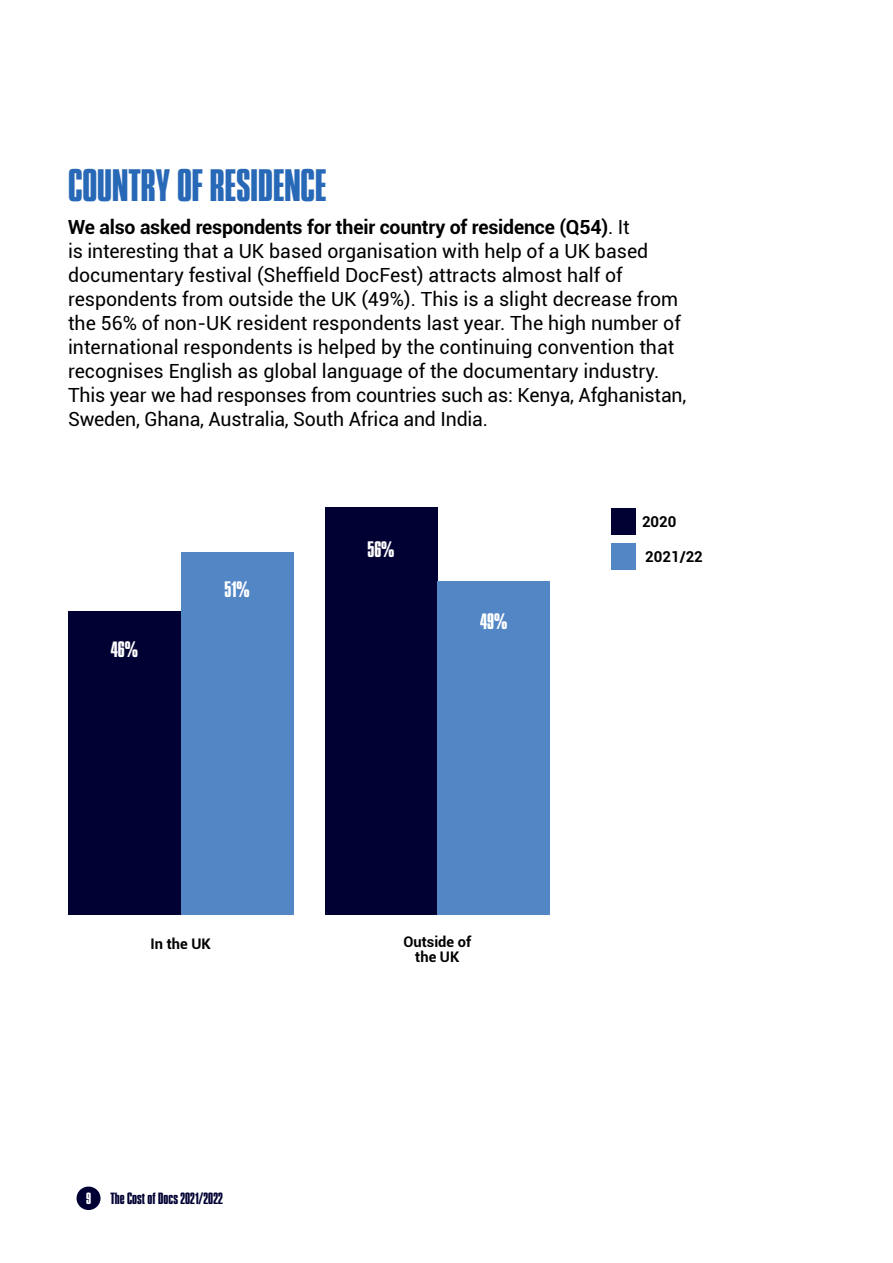
<style>
.page{position:relative;width:893px;height:1263px;background:#fff}
.page>*{position:absolute;margin:0;border:0;box-sizing:border-box;transform-origin:0 0}
.t1{font:39px "Press Gothic W01";color:#2768b7}
.t2{font:19.5px/24px "Roboto";color:#000}
.t3{font:19.2px "Press Gothic W01";color:#fff}
.t4{font:700 15px "Roboto";color:#000}
.t5{font:700 14.7px/15px "Roboto";color:#000;text-align:center}
.t6{font:13.95px "Press Gothic W01";color:#003}
.t7{font:13.95px "Press Gothic W01";color:#fff}
.s1{font-weight:700}
</style>
<div class="page">
<div style="left:181px;top:553px;width:112px;height:362px;background:#5286c5"></div>
<div style="left:325px;top:508px;width:112px;height:407px;background:#003"></div>
<div style="left:437px;top:581px;width:113px;height:334px;background:#5286c5"></div>
<div style="left:68px;top:611px;width:113px;height:304px;background:#003"></div>
<div style="left:611px;top:508px;width:25px;height:26px;background:#003"></div>
<div style="left:611px;top:543px;width:25px;height:27px;background:#5286c5"></div>
<div style="left:77px;top:1186px;width:24px;height:24px;background:#003;border-radius:50%"></div>
<h1 class="t1" style="left:68px;top:160px;width:260px">COUNTRY OF RESIDENCE</h1>
<p class="t2" style="left:68px;top:214px;width:620px"><span class="s1">We also asked respondents for their country of residence (Q54)</span>. It<br>is interesting that a UK based organisation with help of a UK based documentary festival (Sheffield DocFest) attracts almost half of respondents from outside the UK (49%). This is a slight decrease from the 56% of non-UK resident respondents last year. The high number of international respondents is helped by the continuing convention that recognises English as global language of the documentary industry.<br>This year we had responses from countries such as: Kenya, Afghanistan, Sweden, Ghana, Australia, South Africa and India.</p>
<p class="t3" style="left:111px;top:637px;width:29px">46%</p>
<p class="t3" style="left:225px;top:577px;width:27px">51%</p>
<p class="t5" style="left:151px;top:936px;width:62px">In the UK</p>
<p class="t7" style="left:86px;top:1189px;width:7px">9</p>
<p class="t6" style="left:110px;top:1189px;width:114px">The Cost of Docs 2021/2022</p>
<p class="t3" style="left:367px;top:536px;width:29px">56%</p>
<p class="t3" style="left:480px;top:609px;width:29px">49%</p>
<p class="t5" style="left:403px;top:934px;width:69px">Outside of the UK</p>
<p class="t4" style="left:642px;top:511px;width:36px">2020</p>
<p class="t4" style="left:645px;top:546px;width:59px">2021/22</p>
</div>
